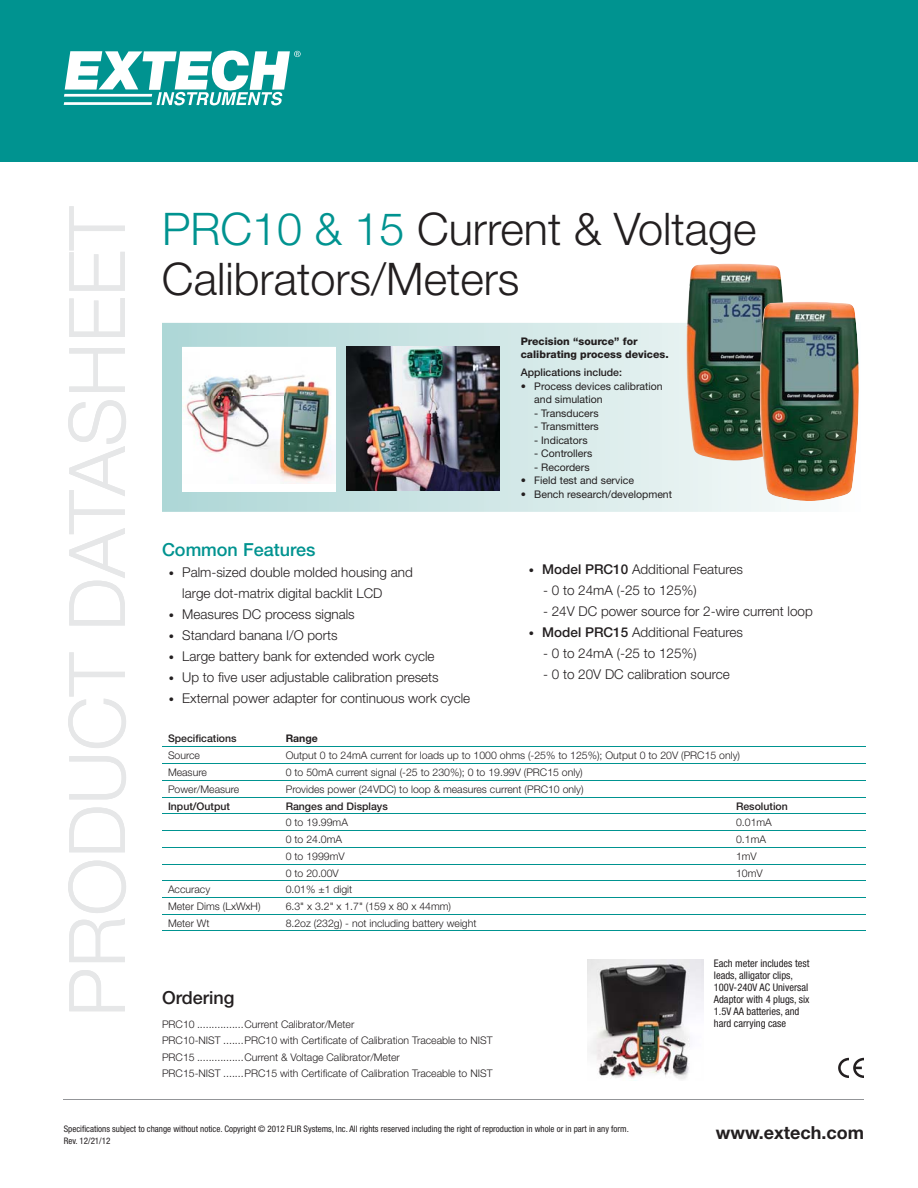
<style>
.page{position:relative;width:918px;height:1188px;background:#fff}
.page>*{position:absolute;margin:0;border:0;box-sizing:border-box;transform-origin:0 0}
.t1{font:300 78px "Helvetica Neue LT";color:#e6e7e8}
.t2{font:300 45px/49.5px "Helvetica Neue LT";color:#231f20}
.t3{font:500 18px "Helvetica Neue LT";color:#009390}
.t4{font:700 18px "Helvetica Neue LT";color:#231f20}
.t5{font:500 18px "Helvetica Neue LT";color:#231f20}
.t6{font:300 13.5px/21px "Helvetica Neue LT";color:#231f20}
.t7{font:300 10.5px/16.5px "Helvetica Neue LT";color:#231f20}
.t8{font:10.5px/13.5px "Helvetica Neue LT";color:#231f20}
.t9{font:condensed 10.5px/12px "Helvetica Neue LT";color:#231f20}
.t10{font:500 10.5px "Helvetica Neue LT";color:#231f20}
.t11{font:800 10.5px/13.5px "Helvetica Neue LT";color:#231f20}
.t12{font:700 10.5px "Helvetica Neue LT";color:#231f20}
.t13{font:condensed 9px/12px "Helvetica Neue LT";color:#231f20}
.s1{color:#009390}
.s2{font-size:10.5px}
.s3{font-weight:500}
</style>
<div class="page">
<div style="left:0;top:0;width:918px;height:162px;background:#009390"></div>
<svg style="left:64px;top:51px;width:237px;height:54px"></svg>
<hr style="left:64px;top:1099px;width:800px;height:1px;background:#939598">
<img style="left:182px;top:371px;width:154px;height:113px">
<img style="left:346px;top:346px;width:154px;height:145px">
<img style="left:686px;top:264px;width:97px;height:197px">
<img style="left:759px;top:302px;width:100px;height:199px">
<hr style="left:162px;top:746px;width:703px;height:1px;background:#009390">
<hr style="left:162px;top:763px;width:703px;height:1px;background:#009390">
<hr style="left:162px;top:780px;width:703px;height:1px;background:#009390">
<hr style="left:162px;top:797px;width:703px;height:1px;background:#009390">
<hr style="left:162px;top:813px;width:703px;height:1px;background:#009390">
<hr style="left:162px;top:830px;width:703px;height:1px;background:#009390">
<hr style="left:162px;top:847px;width:703px;height:1px;background:#009390">
<hr style="left:162px;top:864px;width:703px;height:1px;background:#009390">
<hr style="left:162px;top:880px;width:703px;height:1px;background:#009390">
<hr style="left:162px;top:897px;width:703px;height:1px;background:#009390">
<hr style="left:162px;top:914px;width:703px;height:1px;background:#009390">
<hr style="left:162px;top:931px;width:703px;height:1px;background:#009390">
<svg style="left:838px;top:1058px;width:26px;height:20px"></svg>
<img style="left:588px;top:959px;width:115px;height:122px">
<h1 class="t1" style="left:69px;top:1017px;width:812px;rotate:-90deg">PRODUCT DATASHEET</h1>
<h2 class="t2" style="left:162px;top:208px;width:596px"><span class="s1">PRC10 &amp; 15</span> Current &amp; Voltage<br>Calibrators/Meters</h2>
<p class="t11" style="left:521px;top:335px;width:150px">Precision “source” for calibrating process devices.</p>
<p class="t10" style="left:521px;top:369px;width:103px">Applications include:</p>
<p class="t8" style="left:534px;top:380px;width:130px;text-indent:-13px">• Process devices calibration and simulation</p>
<p class="t8" style="left:534px;top:407px;width:66px">- Transducers</p>
<p class="t8" style="left:534px;top:421px;width:66px">- Transmitters</p>
<p class="t8" style="left:534px;top:434px;width:55px">- Indicators</p>
<p class="t8" style="left:534px;top:448px;width:60px">- Controllers</p>
<p class="t8" style="left:534px;top:461px;width:57px">- Recorders</p>
<p class="t8" style="left:521px;top:475px;width:115px">• Field test and service</p>
<p class="t8" style="left:521px;top:488px;width:153px">• Bench research/development</p>
<h3 class="t3" style="left:162px;top:543px;width:155px">Common Features</h3>
<p class="t6" style="left:182px;top:563px;width:232px;text-indent:-14px"><span class="s2">•</span> Palm-sized double molded housing and large dot-matrix digital backlit LCD</p>
<p class="t6" style="left:169px;top:605px;width:188px"><span class="s2">•</span> Measures DC process signals</p>
<p class="t6" style="left:169px;top:626px;width:170px"><span class="s2">•</span> Standard banana I/O ports</p>
<p class="t6" style="left:169px;top:647px;width:267px"><span class="s2">•</span> Large battery bank for extended work cycle</p>
<p class="t6" style="left:169px;top:668px;width:272px"><span class="s2">•</span> Up to five user adjustable calibration presets</p>
<p class="t6" style="left:169px;top:689px;width:303px"><span class="s2">•</span> External power adapter for continuous work cycle</p>
<p class="t6" style="left:529px;top:560px;width:216px"><span class="s2">•</span> <span class="s3">Model PRC10</span> Additional Features</p>
<p class="t6" style="left:543px;top:581px;width:155px">- 0 to 24mA (-25 to 125%)</p>
<p class="t6" style="left:543px;top:602px;width:271px">- 24V DC power source for 2-wire current loop</p>
<p class="t6" style="left:529px;top:623px;width:216px"><span class="s2">•</span> <span class="s3">Model PRC15</span> Additional Features</p>
<p class="t6" style="left:543px;top:644px;width:155px">- 0 to 24mA (-25 to 125%)</p>
<p class="t6" style="left:543px;top:665px;width:188px">- 0 to 20V DC calibration source</p>
<p class="t10" style="left:168px;top:734px;width:70px">Specifications</p>
<p class="t12" style="left:286px;top:734px;width:34px">Range</p>
<p class="t7" style="left:168px;top:748px;width:34px">Source</p>
<p class="t7" style="left:286px;top:748px;width:456px">Output 0 to 24mA current for loads up to 1000 ohms (-25% to 125%); Output 0 to 20V (PRC15 only)</p>
<p class="t7" style="left:168px;top:765px;width:40px">Measure</p>
<p class="t7" style="left:286px;top:765px;width:299px">0 to 50mA current signal (-25 to 230%); 0 to 19.99V (PRC15 only)</p>
<p class="t7" style="left:168px;top:782px;width:73px">Power/Measure</p>
<p class="t7" style="left:286px;top:782px;width:299px">Provides power (24VDC) to loop &amp; measures current (PRC10 only)</p>
<p class="t10" style="left:168px;top:802px;width:64px">Input/Output</p>
<p class="t10" style="left:286px;top:802px;width:104px">Ranges and Displays</p>
<p class="t10" style="left:736px;top:802px;width:53px">Resolution</p>
<p class="t7" style="left:286px;top:815px;width:64px">0 to 19.99mA</p>
<p class="t7" style="left:736px;top:815px;width:37px">0.01mA</p>
<p class="t7" style="left:286px;top:832px;width:58px">0 to 24.0mA</p>
<p class="t7" style="left:736px;top:832px;width:31px">0.1mA</p>
<p class="t7" style="left:286px;top:849px;width:60px">0 to 1999mV</p>
<p class="t7" style="left:736px;top:849px;width:22px">1mV</p>
<p class="t7" style="left:286px;top:865px;width:55px">0 to 20.00V</p>
<p class="t7" style="left:736px;top:865px;width:28px">10mV</p>
<p class="t7" style="left:168px;top:882px;width:44px">Accuracy</p>
<p class="t7" style="left:286px;top:882px;width:68px">0.01% ±1 digit</p>
<p class="t7" style="left:168px;top:899px;width:94px">Meter Dims (LxWxH)</p>
<p class="t7" style="left:286px;top:899px;width:167px">6.3" x 3.2" x 1.7" (159 x 80 x 44mm)</p>
<p class="t7" style="left:168px;top:916px;width:43px">Meter Wt</p>
<p class="t7" style="left:286px;top:916px;width:192px">8.2oz (232g) - not including battery weight</p>
<p class="t9" style="left:714px;top:959px;width:97px">Each meter includes test leads, alligator clips,<br>100V-240V AC Universal<br>Adaptor with 4 plugs, six<br>1.5V AA batteries, and hard carrying case</p>
<h3 class="t5" style="left:162px;top:992px;width:74px">Ordering</h3>
<p class="t7" style="left:162px;top:1017px;width:332px">PRC10 ................Current Calibrator/Meter<br>PRC10-NIST .......PRC10 with Certificate of Calibration Traceable to NIST PRC15 ................Current &amp; Voltage Calibrator/Meter<br>PRC15-NIST .......PRC15 with Certificate of Calibration Traceable to NIST</p>
<p class="t13" style="left:64px;top:1124px;width:567px">Specifications subject to change without notice. Copyright © 2012 FLIR Systems, Inc. All rights reserved including the right of reproduction in whole or in part in any form.<br>Rev. 12/21/12</p>
<h3 class="t4" style="left:716px;top:1126px;width:150px">www.extech.com</h3>
</div>
